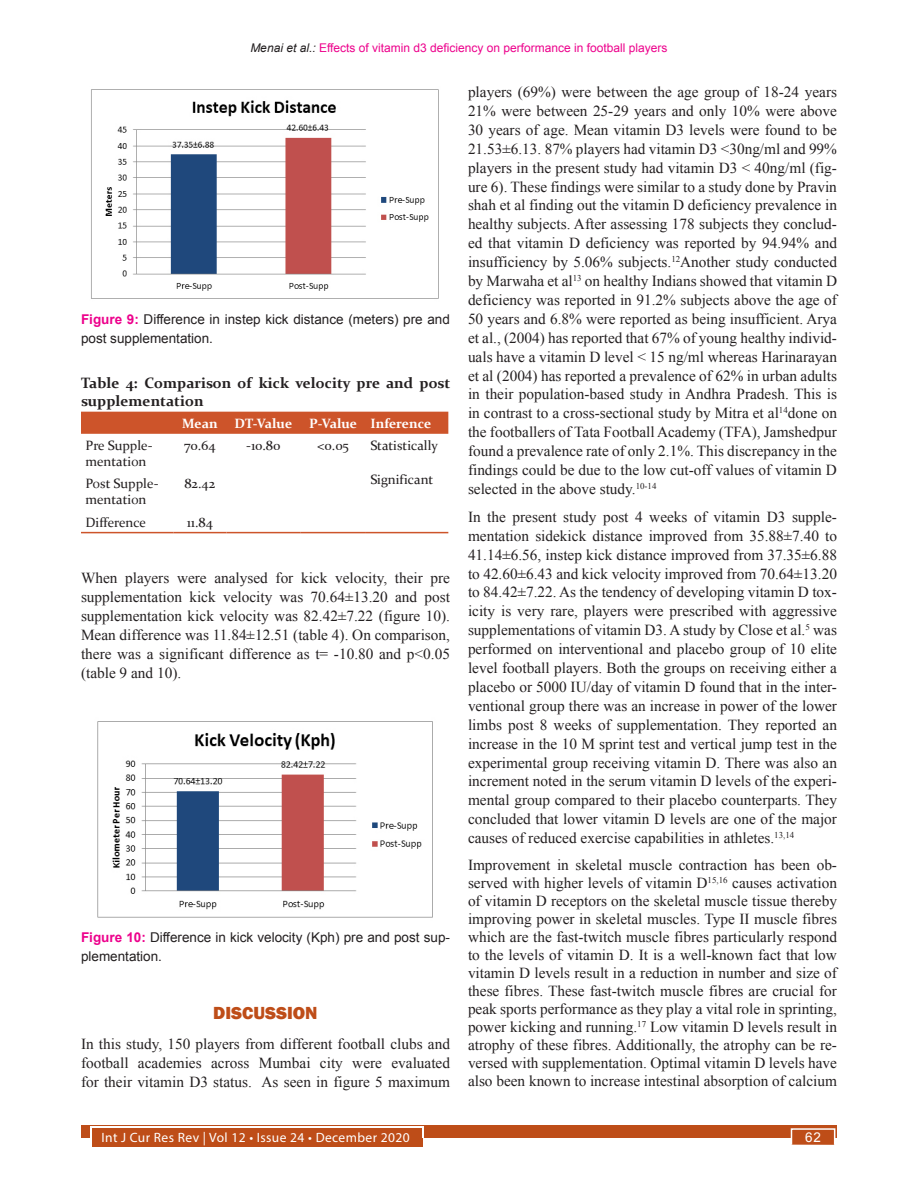
<style>
.page{position:relative;width:918px;height:1188px;background:#fff}
.page>*{position:absolute;margin:0;border:0;box-sizing:border-box;transform-origin:0 0}
.Head_1_copy_2{font:800 18px "Franklin Gothic";color:#be4d18}
.Text{font:15.3px/18.9px "Times New Roman";color:#231f20;text-align:justify}
.Table_caption{font:700 15px/18px "Constantia";color:#231f20}
.Figure_caption{font:13.5px/18.9px "Arial";color:#231f20}
.Table_text{font:13.5px/16.2px "Constantia";color:#231f20}
.t1{font:13.5px "Myriad Pro";letter-spacing:.03em;color:#fff}
.Table_text-2{font:700 13.5px "Constantia";color:#fff}
.t2{font:13.5px "Arial";color:#fff}
.t3{font:12px "Arial";color:#ed028c}
.s1{font-style:italic;color:#231f20}
.s2{font-weight:700;color:#ed028c}
</style>
<div class="page">
<div style="left:81px;top:1125px;width:756px;height:13px;background:#be4d18"></div>
<div style="left:92px;top:1128px;width:331px;height:19px;background:#be4d18"></div>
<hr style="left:91px;top:1127px;width:332px;height:1px;background:#fff">
<div style="left:791px;top:1128px;width:44px;height:18px;background:#be4d18;border:2px solid #fff"></div>
<img style="left:91px;top:89px;width:348px;height:210px">
<div style="left:81px;top:412px;width:367px;height:22px;background:#cd542a"></div>
<hr style="left:81px;top:532px;width:92px;height:1px;background:#cd542a">
<hr style="left:173px;top:532px;width:53px;height:1px;background:#cd542a">
<hr style="left:226px;top:532px;width:74px;height:1px;background:#cd542a">
<hr style="left:300px;top:532px;width:66px;height:1px;background:#cd542a">
<hr style="left:366px;top:532px;width:82px;height:1px;background:#cd542a">
<img style="left:97px;top:721px;width:336px;height:197px">
<p class="t3" style="left:250px;top:40px;width:419px"><span class="s1">Menai et al.:</span> Effects of vitamin d3 deficiency on performance in football players</p>
<p class="Figure_caption" style="left:81px;top:310px;width:370px"><span class="s2">Figure 9:</span> Difference in instep kick distance (meters) pre and post supplementation.</p>
<p class="Table_caption" style="left:81px;top:373px;width:371px">Table 4: Comparison of kick velocity pre and post supplementation</p>
<p class="Table_text-2" style="left:182px;top:414px;width:37px">Mean</p>
<p class="Table_text-2" style="left:235px;top:414px;width:59px">DT-Value</p>
<p class="Table_text-2" style="left:309px;top:414px;width:49px">P-Value</p>
<p class="Table_text-2" style="left:370px;top:414px;width:62px">Inference</p>
<p class="Table_text" style="left:86px;top:437px;width:69px">Pre Supple&shy;mentation</p>
<p class="Table_text" style="left:184px;top:437px;width:33px">70.64</p>
<p class="Table_text" style="left:246px;top:437px;width:36px">-10.80</p>
<p class="Table_text" style="left:317px;top:437px;width:33px">&lt;0.05</p>
<p class="Table_text" style="left:370px;top:437px;width:69px">Statistically</p>
<p class="Table_text" style="left:370px;top:471px;width:64px">Significant</p>
<p class="Table_text" style="left:86px;top:475px;width:75px">Post Supple&shy;mentation</p>
<p class="Table_text" style="left:185px;top:475px;width:32px">82.42</p>
<p class="Table_text" style="left:86px;top:513px;width:62px">Difference</p>
<p class="Table_text" style="left:187px;top:513px;width:28px">11.84</p>
<p class="Text" style="left:81px;top:568px;width:371px">When players were analysed for kick velocity, their pre supplementation kick velocity was 70.64±13.20 and post supplementation kick velocity was 82.42±7.22 (figure 10).<br>Mean difference was 11.84±12.51 (table 4). On comparison, there was a significant difference as t= -10.80 and p&lt;0.05 (table 9 and 10).</p>
<p class="Figure_caption" style="left:81px;top:928px;width:370px"><span class="s2">Figure 10:</span> Difference in kick velocity (Kph) pre and post sup&shy;plementation.</p>
<p class="Head_1_copy_2" style="left:213px;top:1001px;width:106px">DISCUSSION</p>
<p class="Text" style="left:81px;top:1035px;width:371px">In this study, 150 players from different football clubs and football academies across Mumbai city were evaluated for their vitamin D3 status. As seen in figure 5 maximum</p>
<p class="t1" style="left:101px;top:1129px;width:310px">Int J Cur Res Rev | Vol 12 • Issue 24 • December 2020</p>
<p class="Text" style="left:468px;top:82px;width:371px">players (69%) were between the age group of 18-24 years 21% were between 25-29 years and only 10% were above 30 years of age. Mean vitamin D3 levels were found to be 21.53±6.13. 87% players had vitamin D3 &lt;30ng/ml and 99% players in the present study had vitamin D3 &lt; 40ng/ml (fig&shy;ure 6). These findings were similar to a study done by Pravin shah et al finding out the vitamin D deficiency prevalence in healthy subjects. After assessing 178 subjects they conclud&shy;ed that vitamin D deficiency was reported by 94.94% and insufficiency by 5.06% subjects.<sup>12</sup>Another study conducted by Marwaha et al<sup>13</sup> on healthy Indians showed that vitamin D deficiency was reported in 91.2% subjects above the age of 50 years and 6.8% were reported as being insufficient. Arya et al., (2004) has reported that 67% of young healthy individ&shy;uals have a vitamin D level &lt; 15 ng/ml whereas Harinarayan et al (2004) has reported a prevalence of 62% in urban adults in their population-based study in Andhra Pradesh. This is in contrast to a cross-sectional study by Mitra et al<sup>14</sup>done on the footballers of Tata Football Academy (TFA), Jamshedpur found a prevalence rate of only 2.1%. This discrepancy in the findings could be due to the low cut-off values of vitamin D selected in the above study.<sup>10-14</sup></p>
<p class="Text" style="left:468px;top:507px;width:371px">In the present study post 4 weeks of vitamin D3 supple&shy;mentation sidekick distance improved from 35.88±7.40 to 41.14±6.56, instep kick distance improved from 37.35±6.88 to 42.60±6.43 and kick velocity improved from 70.64±13.20 to 84.42±7.22. As the tendency of developing vitamin D tox&shy;icity is very rare, players were prescribed with aggressive supplementations of vitamin D3. A study by Close et al.<sup>5</sup> was performed on interventional and placebo group of 10 elite level football players. Both the groups on receiving either a placebo or 5000 IU/day of vitamin D found that in the inter&shy;ventional group there was an increase in power of the lower limbs post 8 weeks of supplementation. They reported an increase in the 10 M sprint test and vertical jump test in the experimental group receiving vitamin D. There was also an increment noted in the serum vitamin D levels of the experi&shy;mental group compared to their placebo counterparts. They concluded that lower vitamin D levels are one of the major causes of reduced exercise capabilities in athletes.<sup>13,14</sup></p>
<p class="Text" style="left:468px;top:856px;width:371px;line-height:18px">Improvement in skeletal muscle contraction has been ob&shy;served with higher levels of vitamin D<sup>15,16</sup> causes activation of vitamin D receptors on the skeletal muscle tissue thereby improving power in skeletal muscles. Type II muscle fibres which are the fast-twitch muscle fibres particularly respond to the levels of vitamin D. It is a well-known fact that low vitamin D levels result in a reduction in number and size of these fibres. These fast-twitch muscle fibres are crucial for peak sports performance as they play a vital role in sprinting, power kicking and running.<sup>17</sup> Low vitamin D levels result in atrophy of these fibres. Additionally, the atrophy can be re&shy;versed with supplementation. Optimal vitamin D levels have also been known to increase intestinal absorption of calcium</p>
<p class="t2" style="left:805px;top:1129px;width:17px">62</p>
</div>
